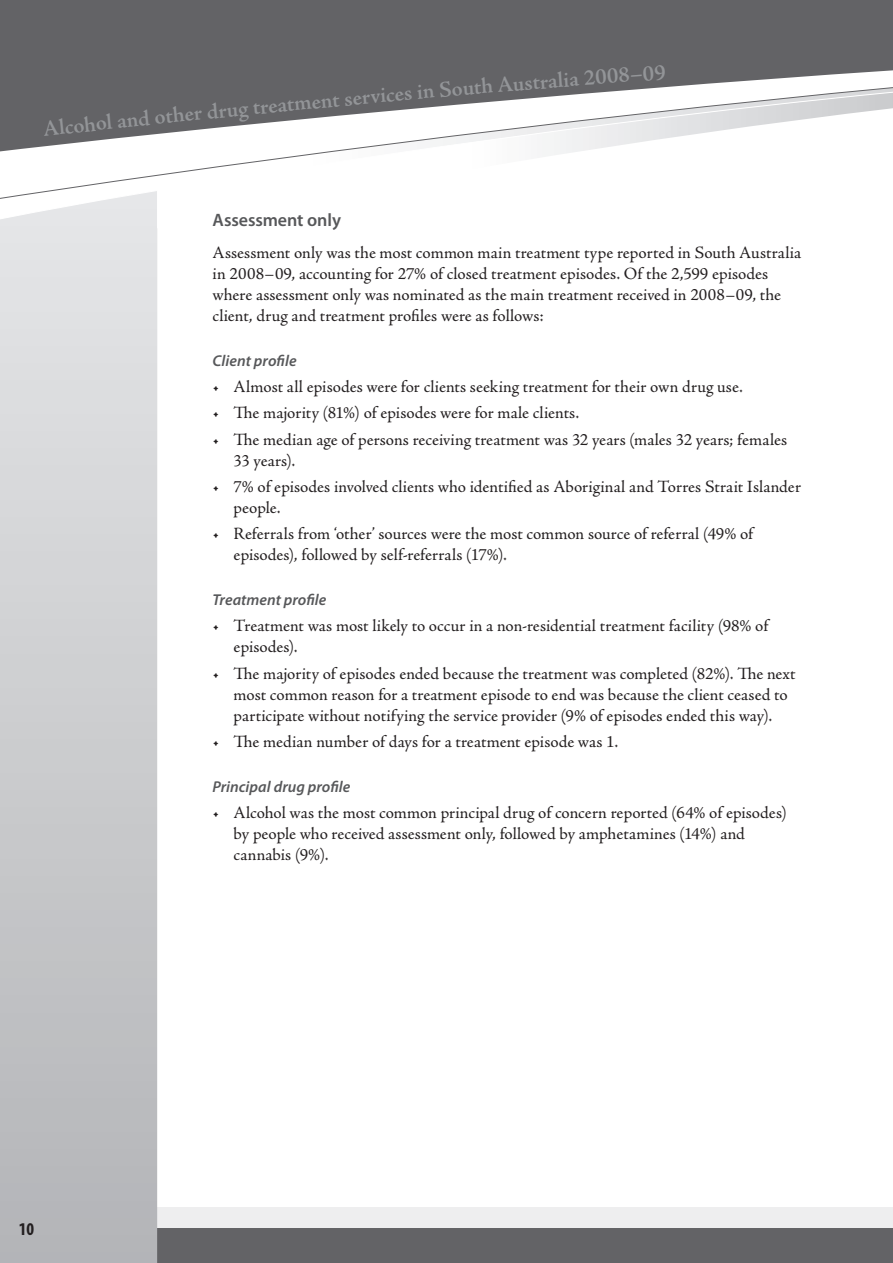
<style>
.page{position:relative;width:893px;height:1263px;background:#fff}
.page>*{position:absolute;margin:0;border:0;box-sizing:border-box;transform-origin:0 0}
.t1{font:600 22.5px "Adobe Jenson Pro";color:#939598}
.t2{font:600 18px "Myriad Pro";letter-spacing:-.005em;color:#57585a}
.t3{font:700 condensed 18px "Myriad Pro";color:#231f20}
.t4{font:17.25px/21px "Adobe Jenson Pro";color:#231f20}
.t5{font:italic 600 15.75px "Myriad Pro";color:#57585a}
</style>
<div class="page">
<div style="left:157px;top:1207px;width:736px;height:22px;background:#eeeeef"></div>
<div style="left:157px;top:1229px;width:736px;height:34px;background:#636366"></div>
<svg style="left:0;top:224px;width:157px;height:1039px;background:#cbccce"></svg>
<div style="left:0;top:0;width:893px;height:87px;background:#636366"></div>
<svg style="left:0;top:203px;width:157px;height:21px"></svg>
<svg style="left:0;top:87px;width:892px;height:116px"></svg>
<svg style="left:892px;top:59px;width:1px;height:50px"></svg>
<h1 class="t1" style="left:276px;top:92px;width:316px;rotate:-5deg">AAA AAAAAAAAAAAAAAAAA AAAAAA AAAAAAAAA</h1>
<h1 class="t1" style="left:583px;top:65px;width:84px;rotate:-4deg">AAAAAAA</h1>
<h1 class="t1" style="left:42px;top:116px;width:239px;rotate:-6deg">A AAAAAAAAAAAAAAAAAAAAA AAA</h1>
<p class="t2" style="left:213px;top:209px;width:130px">Assessment only</p>
<p class="t4" style="left:213px;top:242px;width:590px">Assessment only was the most common main treatment type reported in South Australia in 2008–09, accounting for 27% of closed treatment episodes. Of the 2,599 episodes where assessment only was nominated as the main treatment received in 2008–09, the client, drug and treatment profiles were as follows:</p>
<p class="t5" style="left:213px;top:350px;width:85px">Client profile</p>
<p class="t4" style="left:213px;top:376px;width:532px">• Almost all episodes were for clients seeking treatment for their own drug use.</p>
<p class="t4" style="left:213px;top:403px;width:368px">• The majority (81%) of episodes were for male clients.</p>
<p class="t4" style="left:234px;top:429px;width:555px;text-indent:-21px">• The median age of persons receiving treatment was 32 years (males 32 years; females<br>33 years).</p>
<p class="t4" style="left:234px;top:476px;width:569px;text-indent:-21px">• 7% of episodes involved clients who identified as Aboriginal and Torres Strait Islander people.</p>
<p class="t4" style="left:234px;top:523px;width:521px;text-indent:-21px">• Referrals from ‘other’ sources were the most common source of referral (49% of episodes), followed by self-referrals (17%).</p>
<p class="t5" style="left:213px;top:590px;width:115px">Treatment profile</p>
<p class="t4" style="left:234px;top:616px;width:536px;text-indent:-21px">• Treatment was most likely to occur in a non-residential treatment facility (98% of episodes).</p>
<p class="t4" style="left:234px;top:663px;width:564px;text-indent:-21px">• The majority of episodes ended because the treatment was completed (82%). The next most common reason for a treatment episode to end was because the client ceased to participate without notifying the service provider (9% of episodes ended this way).</p>
<p class="t4" style="left:213px;top:731px;width:407px">• The median number of days for a treatment episode was 1.</p>
<p class="t5" style="left:213px;top:777px;width:139px">Principal drug profile</p>
<p class="t4" style="left:234px;top:803px;width:555px;text-indent:-21px">• Alcohol was the most common principal drug of concern reported (64% of episodes) by people who received assessment only, followed by amphetamines (14%) and cannabis (9%).</p>
<p class="t3" style="left:19px;top:1218px;width:17px">10</p>
</div>
